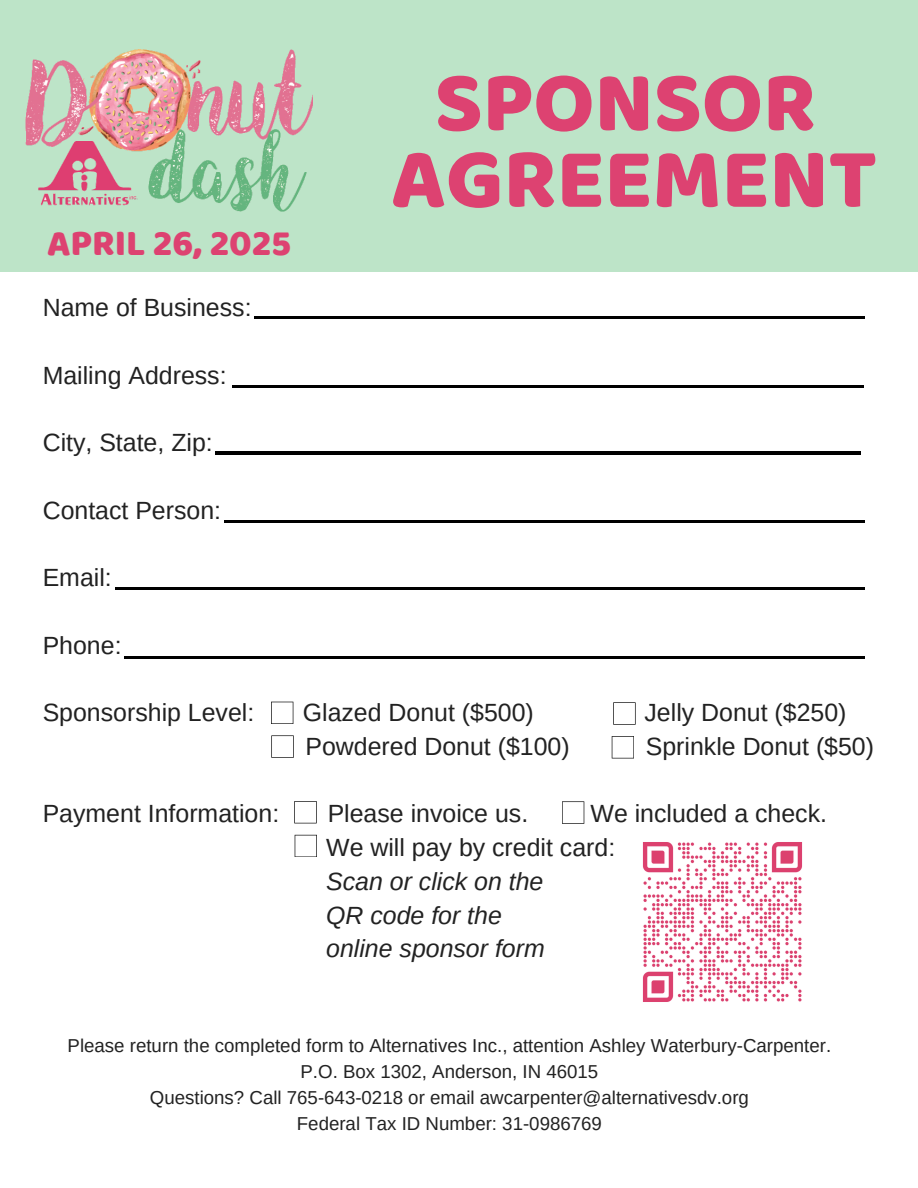
<style>
.page{position:relative;width:918px;height:1188px;background:#fff}
.page>*{position:absolute;margin:0;border:0;box-sizing:border-box;transform-origin:0 0}
.t1{font:87.15px/76.5px "Baloo Thambi";color:#dd4271;text-align:center}
.t2{font:37.35px "Baloo Thambi";color:#dd4271}
.t3{font:24.9px "Arimo";color:#222}
.t4{font:italic 24.9px/33.8px "Arimo";color:#222}
.t5{font:18.75px "Arimo";color:#222}
.s1{font-style:normal}
</style>
<div class="page">
<div style="left:0;top:0;width:918px;height:271px;background:#bde4c8"></div>
<hr style="left:254px;top:316px;width:611px;height:3px;background:#000">
<hr style="left:232px;top:385px;width:631px;height:2px;background:#000">
<hr style="left:215px;top:452px;width:646px;height:2px;background:#000">
<hr style="left:225px;top:521px;width:640px;height:2px;background:#000">
<hr style="left:115px;top:587px;width:750px;height:3px;background:#000">
<hr style="left:124px;top:656px;width:741px;height:2px;background:#000">
<svg style="left:271px;top:702px;width:22px;height:22px"></svg>
<svg style="left:271px;top:735px;width:23px;height:23px"></svg>
<svg style="left:613px;top:702px;width:23px;height:23px"></svg>
<svg style="left:294px;top:801px;width:23px;height:22px"></svg>
<svg style="left:562px;top:801px;width:22px;height:23px"></svg>
<svg style="left:295px;top:835px;width:22px;height:22px"></svg>
<img style="left:26px;top:49px;width:287px;height:163px">
<svg style="left:612px;top:736px;width:22px;height:22px"></svg>
<img style="left:642px;top:842px;width:161px;height:160px">
<h3 class="t2" style="left:47px;top:215px;width:245px">APRIL 26, 2025</h3>
<p class="t3" style="left:43px;top:294px;width:210px">Name of Business:</p>
<p class="t3" style="left:43px;top:361px;width:185px">Mailing Address:</p>
<h2 class="t3" style="left:43px;top:429px;width:172px">City, State, Zip:</h2>
<h1 class="t3" style="left:43px;top:496px;width:180px">Contact Person:</h1>
<h3 class="t3" style="left:43px;top:564px;width:71px">Email:</h3>
<h3 class="t3" style="left:43px;top:631px;width:80px">Phone:</h3>
<h3 class="t1" style="left:391px;top:67px;width:487px">SPONSOR<br>AGREEMENT</h3>
<h3 class="t3" style="left:43px;top:699px;width:213px">Sponsorship Level:</h3>
<h3 class="t3" style="left:303px;top:699px;width:233px">Glazed Donut ($500)</h3>
<h3 class="t3" style="left:645px;top:699px;width:203px">Jelly Donut ($250)</h3>
<h3 class="t3" style="left:305px;top:732px;width:266px">Powdered Donut ($100)</h3>
<h3 class="t3" style="left:646px;top:732px;width:230px">Sprinkle Donut ($50)</h3>
<h3 class="t3" style="left:43px;top:800px;width:238px">Payment Information:</h3>
<h3 class="t3" style="left:328px;top:800px;width:202px">Please invoice us.</h3>
<h3 class="t4" style="left:326px;top:797px;width:502px;text-indent:264px"><span class="s1">We included a check.<br>We will pay by credit card:<br></span>Scan or click on the<br>QR code for the<br>online sponsor form</h3>
<h3 class="t5" style="left:68px;top:1035px;width:765px">Please return the completed form to Alternatives Inc., attention Ashley Waterbury-Carpenter.</h3>
<h3 class="t5" style="left:301px;top:1061px;width:299px">P.O. Box 1302, Anderson, IN 46015</h3>
<p class="t5" style="left:150px;top:1087px;width:601px">Questions? Call 765-643-0218 or email awcarpenter@alternativesdv.org</p>
<p class="t5" style="left:297px;top:1113px;width:307px">Federal Tax ID Number: 31-0986769</p>
</div>
